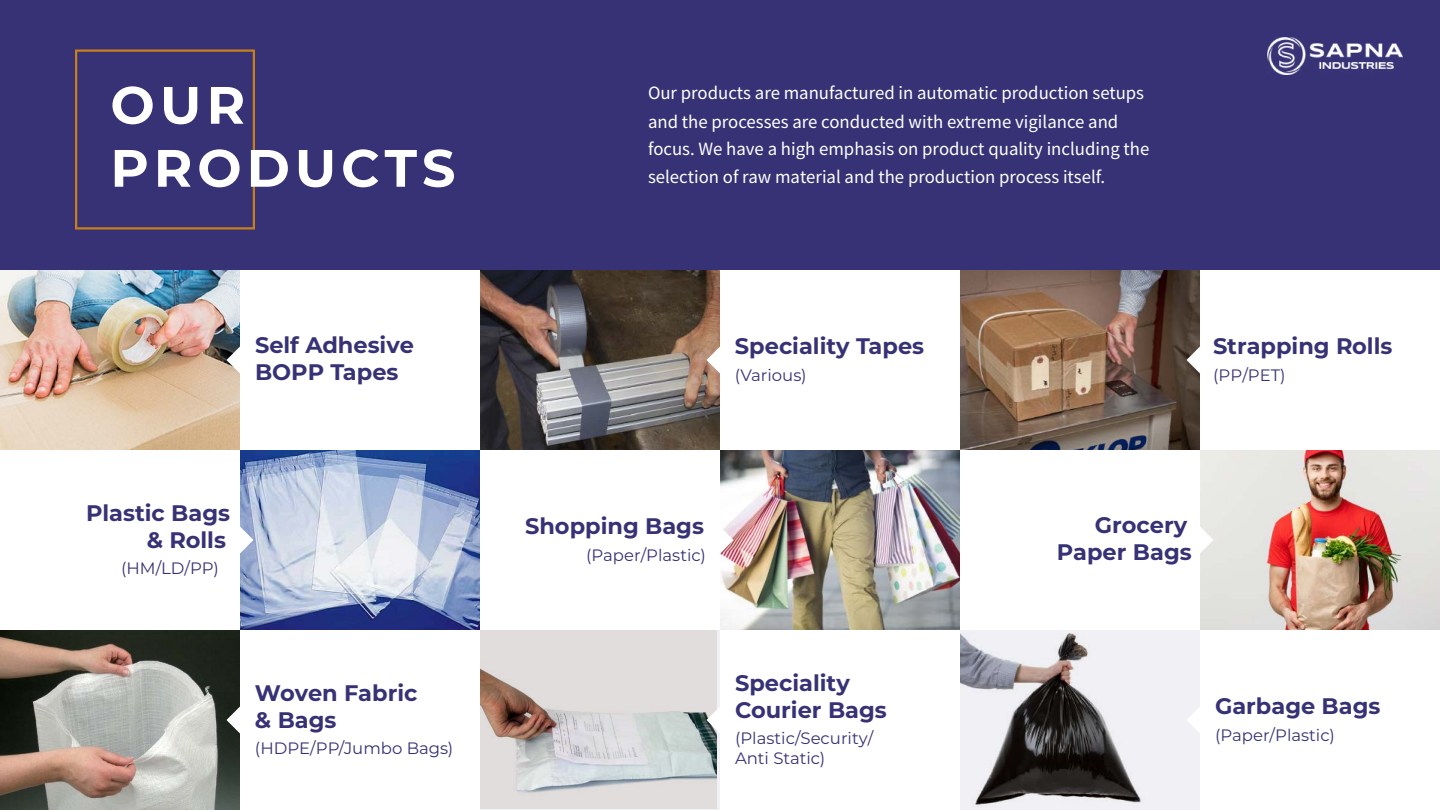
<style>
.page{position:relative;width:1440px;height:810px;background:#fff}
.page>*{position:absolute;margin:0;border:0;box-sizing:border-box;transform-origin:0 0}
.t1{font:700 52.5px/63px "Montserrat";letter-spacing:.095em;color:#fff}
.t2{font:700 22.5px/27px "Montserrat";color:#373275}
.t3{font:18.75px/27.9px "Source Sans Pro";color:#fff}
.t4{font:16.5px/19.8px "Montserrat";color:#373275}
</style>
<div class="page">
<img style="left:0;top:270px;width:240px;height:180px">
<img style="left:240px;top:450px;width:240px;height:180px">
<img style="left:480px;top:270px;width:240px;height:180px">
<img style="left:720px;top:450px;width:240px;height:180px">
<img style="left:0;top:630px;width:240px;height:180px">
<svg style="left:480px;top:630px;width:240px;height:180px"></svg>
<img style="left:480px;top:630px;width:237px;height:178px">
<img style="left:960px;top:270px;width:240px;height:180px">
<img style="left:1200px;top:450px;width:240px;height:180px">
<div style="left:960px;top:630px;width:240px;height:180px;background:#f1f1f5"></div>
<img style="left:960px;top:634px;width:181px;height:171px">
<div style="left:0;top:0;width:1440px;height:270px;background:#373275"></div>
<svg style="left:240px;top:527px;width:13px;height:26px"></svg>
<svg style="left:720px;top:527px;width:13px;height:26px"></svg>
<svg style="left:1200px;top:527px;width:13px;height:26px"></svg>
<svg style="left:707px;top:347px;width:13px;height:26px"></svg>
<svg style="left:1187px;top:347px;width:13px;height:26px"></svg>
<svg style="left:227px;top:707px;width:13px;height:26px"></svg>
<svg style="left:707px;top:707px;width:13px;height:26px"></svg>
<svg style="left:1187px;top:707px;width:13px;height:26px"></svg>
<svg style="left:227px;top:347px;width:13px;height:26px"></svg>
<img style="left:1267px;top:38px;width:135px;height:37px">
<svg style="left:75px;top:50px;width:180px;height:180px"></svg>
<h1 class="t1" style="left:110px;top:71px;width:347px">OUR<br>PRODUCTS</h1>
<p class="t3" style="left:648px;top:79px;width:503px">Our products are manufactured in automatic production setups and the processes are conducted with extreme vigilance and focus. We have a high emphasis on product quality including the selection of raw material and the production process itself.</p>
<p class="t2" style="left:255px;top:331px;width:161px">Self Adhesive<br>BOPP Tapes</p>
<p class="t2" style="left:1213px;top:332px;width:181px">Strapping Rolls</p>
<p class="t2" style="left:735px;top:332px;width:191px">Speciality Tapes</p>
<p class="t4" style="left:735px;top:364px;width:73px">(Various)</p>
<p class="t4" style="left:1213px;top:364px;width:74px">(PP/PET)</p>
<p class="t2" style="left:86px;top:498px;width:146px;text-align:right">Plastic Bags &amp; Rolls</p>
<p class="t4" style="left:121px;top:558px;width:99px">(HM/LD/PP)</p>
<p class="t2" style="left:255px;top:678px;width:164px">Woven Fabric &amp; Bags</p>
<p class="t4" style="left:255px;top:738px;width:200px">(HDPE/PP/Jumbo Bags)</p>
<p class="t2" style="left:525px;top:512px;width:180px">Shopping Bags</p>
<p class="t4" style="left:586px;top:544px;width:121px">(Paper/Plastic)</p>
<p class="t2" style="left:735px;top:668px;width:153px">Speciality<br>Courier Bags</p>
<p class="t4" style="left:735px;top:728px;width:140px">(Plastic/Security/<br>Anti Static)</p>
<p class="t2" style="left:1057px;top:511px;width:136px;text-align:right">Grocery<br>Paper Bags</p>
<p class="t2" style="left:1215px;top:692px;width:167px">Garbage Bags</p>
<p class="t4" style="left:1215px;top:724px;width:121px">(Paper/Plastic)</p>
</div>
